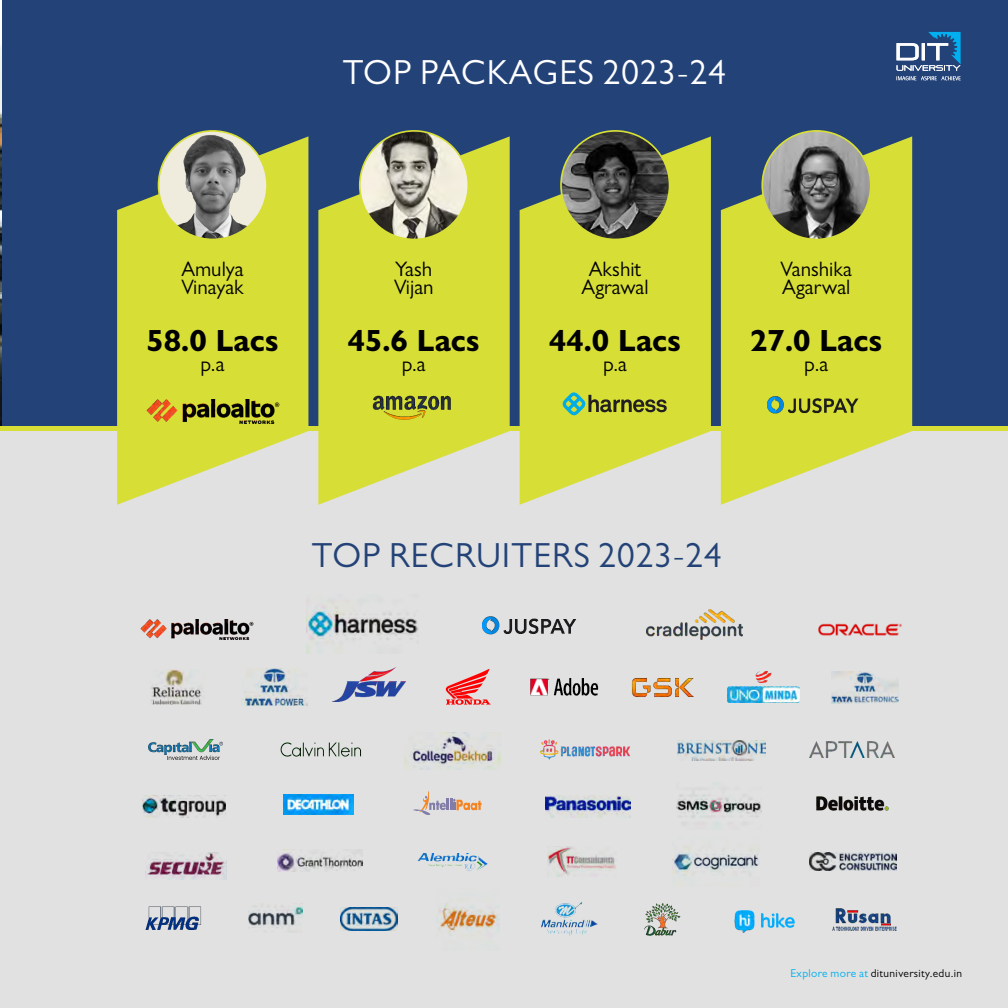
<style>
.page{position:relative;width:1008px;height:1008px;background:#e0e1e0}
.page>*{position:absolute;margin:0;border:0;box-sizing:border-box;transform-origin:0 0}
.t1{font:35px "Gill Sans MT Pro";letter-spacing:.03em;color:#234277}
.t2{font:35px "Gill Sans MT Pro";letter-spacing:.03em;color:#fefefe}
.t3{font:700 30.8px "Gill Sans Nova";color:#000}
.t4{font:21px/18px "Gill Sans Nova";color:#000}
.t5{font:11.38px "Gill Sans MT Pro";letter-spacing:.03em;color:#000}
.s1{color:#00afef}
</style>
<div class="page">
<div style="left:0;top:0;width:1008px;height:426px;background:#234277"></div>
<img style="left:0;top:0;width:1px;height:426px">
<div style="left:0;top:426px;width:1008px;height:5px;background:#d7df36"></div>
<svg style="left:117px;top:136px;width:191px;height:369px;fill:#d7df36"></svg>
<svg style="left:318px;top:136px;width:192px;height:369px;fill:#d7df36"></svg>
<svg style="left:520px;top:136px;width:191px;height:369px;fill:#d7df36"></svg>
<svg style="left:721px;top:136px;width:191px;height:369px;fill:#d7df36"></svg>
<img style="left:159px;top:131px;width:108px;height:108px;border-radius:50%">
<div style="left:158px;top:130px;width:110px;height:110px;border:2px solid #d7df36;border-radius:50%"></div>
<img style="left:360px;top:131px;width:108px;height:108px;border-radius:50%">
<div style="left:359px;top:130px;width:110px;height:110px;border:2px solid #d7df36;border-radius:50%"></div>
<img style="left:561px;top:131px;width:109px;height:108px;border-radius:50%">
<div style="left:560px;top:130px;width:110px;height:110px;border:2px solid #d7df36;border-radius:50%"></div>
<img style="left:762px;top:131px;width:109px;height:108px;border-radius:50%">
<div style="left:761px;top:130px;width:111px;height:110px;border:2px solid #d7df36;border-radius:50%"></div>
<img style="left:148px;top:739px;width:75px;height:21px">
<img style="left:280px;top:742px;width:81px;height:15px">
<img style="left:404px;top:732px;width:97px;height:37px">
<img style="left:540px;top:739px;width:90px;height:21px">
<img style="left:677px;top:740px;width:88px;height:20px">
<img style="left:809px;top:741px;width:86px;height:16px">
<img style="left:143px;top:795px;width:83px;height:23px">
<img style="left:284px;top:794px;width:69px;height:21px">
<svg style="left:413px;top:791px;width:69px;height:24px"></svg>
<img style="left:546px;top:795px;width:84px;height:22px">
<img style="left:677px;top:793px;width:85px;height:33px">
<img style="left:816px;top:796px;width:73px;height:15px">
<img style="left:147px;top:853px;width:80px;height:26px">
<img style="left:278px;top:850px;width:85px;height:22px">
<img style="left:418px;top:853px;width:69px;height:18px">
<img style="left:548px;top:847px;width:68px;height:29px">
<img style="left:673px;top:847px;width:87px;height:28px">
<img style="left:809px;top:852px;width:87px;height:18px">
<img style="left:151px;top:670px;width:51px;height:34px">
<img style="left:241px;top:668px;width:67px;height:37px">
<img style="left:334px;top:667px;width:72px;height:34px">
<svg style="left:446px;top:669px;width:45px;height:36px"></svg>
<img style="left:530px;top:678px;width:69px;height:18px">
<img style="left:632px;top:678px;width:62px;height:19px">
<img style="left:728px;top:672px;width:71px;height:31px">
<img style="left:832px;top:672px;width:67px;height:31px">
<img style="left:145px;top:907px;width:57px;height:23px">
<img style="left:249px;top:906px;width:53px;height:22px">
<img style="left:340px;top:907px;width:58px;height:24px">
<img style="left:436px;top:903px;width:64px;height:30px">
<img style="left:541px;top:903px;width:56px;height:33px">
<img style="left:644px;top:903px;width:36px;height:32px">
<img style="left:734px;top:910px;width:61px;height:23px">
<img style="left:832px;top:908px;width:65px;height:23px">
<img style="left:140px;top:619px;width:113px;height:21px">
<img style="left:306px;top:606px;width:113px;height:48px">
<img style="left:483px;top:616px;width:94px;height:19px">
<img style="left:647px;top:609px;width:96px;height:30px">
<img style="left:818px;top:623px;width:84px;height:13px">
<img style="left:767px;top:393px;width:93px;height:23px">
<img style="left:146px;top:400px;width:133px;height:24px">
<img style="left:363px;top:388px;width:97px;height:41px">
<svg style="left:562px;top:392px;width:106px;height:24px;background:#99af43"></svg>
<svg style="left:897px;top:32px;width:64px;height:48px"></svg>
<h1 class="t2" style="left:343px;top:60px;width:384px">TOP PACKAGES 2023-24</h1>
<p class="t4" style="left:181px;top:262px;width:64px">Amulya<br>Vinayak</p>
<p class="t4" style="left:394px;top:262px;width:41px">Yash<br>Vijan</p>
<p class="t4" style="left:581px;top:262px;width:69px;text-align:center">Akshit<br>Agrawal</p>
<p class="t4" style="left:781px;top:262px;width:73px">Vanshika<br>Agarwal</p>
<h2 class="t3" style="left:147px;top:329px;width:134px">58.0 Lacs</h2>
<p class="t4" style="left:201px;top:357px;width:25px">p.a</p>
<h2 class="t3" style="left:348px;top:329px;width:134px">45.6 Lacs</h2>
<p class="t4" style="left:402px;top:357px;width:25px">p.a</p>
<h2 class="t3" style="left:549px;top:329px;width:134px">44.0 Lacs</h2>
<p class="t4" style="left:603px;top:357px;width:25px">p.a</p>
<h2 class="t3" style="left:750px;top:329px;width:134px">27.0 Lacs</h2>
<p class="t4" style="left:804px;top:357px;width:25px">p.a</p>
<h1 class="t1" style="left:312px;top:543px;width:411px">TOP RECRUITERS 2023-24</h1>
<p class="t5" style="left:791px;top:970px;width:173px"><span class="s1">Explore more at</span> dituniversity.edu.in</p>
</div>
